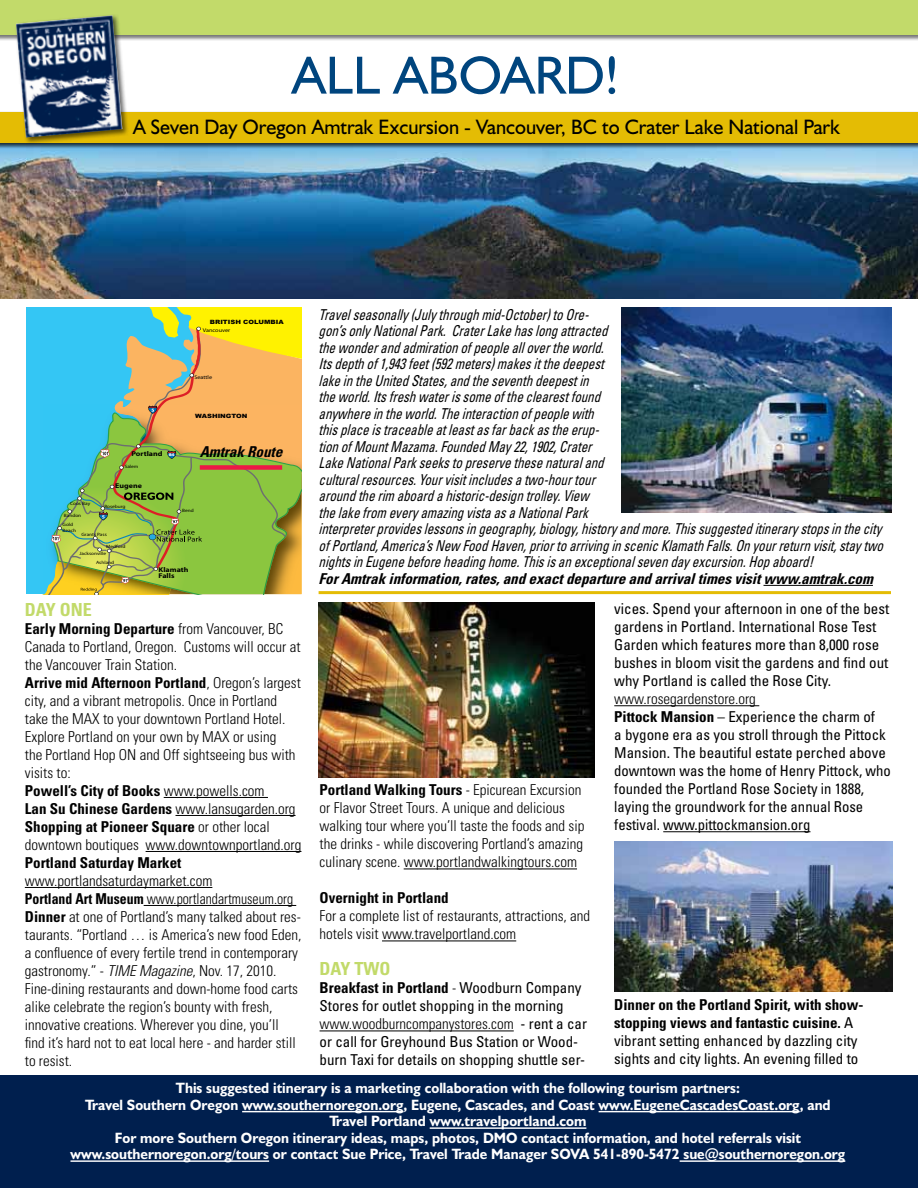
<style>
.page{position:relative;width:918px;height:1188px;background:#fff}
.page>*{position:absolute;margin:0;border:0;box-sizing:border-box;transform-origin:0 0}
.t1{font:54px "Humanist 521 BT";color:#00457e}
.t2{font:21px "Humanist 521 BT";color:#000}
.t3{font:700 condensed 18px "Univers";color:#c2da6a}
.t4{font:300 condensed 15px/18px "Univers";color:#000}
.t5{font:italic condensed 15px/16.5px "Univers";color:#000;scale:.86 1}
.t6{font:condensed 15px/18px "Univers";color:#000}
.t7{font:700 15px/16.5px "Humanist 521 BT";color:#fff;text-align:center;scale:.94 1}
.t8{font:italic 700 condensed 15px "Univers";color:#000}
.t9{font:700 condensed 15px "Univers";color:#000}
.t10{font:700 6.9px/5.7px "Myriad Pro";color:#000;scale:1.15 1}
.t11{font:900 5.85px "Arial";color:#000;scale:1.15 1}
.t12{font:5.4px "Myriad Pro";color:#000;scale:1.15 1}
.t13{font:4.65px/5.6px "Myriad Pro";color:#000;scale:1.15 1}
.t14{font:4.05px "Myriad Pro";color:#000;scale:1.15 1}
.t15{font:900 3.75px "Arial";color:#fff;scale:1.15 1}
.s1{font-weight:700}
.s2{font-style:italic}
.s3{font-weight:300}
</style>
<div class="page">
<img style="left:0;top:149px;width:918px;height:150px">
<svg style="left:27px;top:308px;width:275px;height:286px;background:#98be75"></svg>
<div style="left:0;top:112px;width:918px;height:37px;background:#000;opacity:.75"></div>
<div style="left:0;top:112px;width:918px;height:31px;background:#e4bc04"></div>
<div style="left:0;top:0;width:918px;height:41px;background:#000;opacity:.55"></div>
<div style="left:0;top:0;width:918px;height:35px;background:#c2da6a"></div>
<div style="left:15px;top:14px;width:115px;height:131px;background:#000;opacity:.6"></div>
<img style="left:16px;top:15px;width:106px;height:123px">
<div style="left:0;top:1075px;width:918px;height:113px;background:#001f4e"></div>
<hr style="left:242px;top:1111px;width:161px;height:1px;background:#fff">
<hr style="left:599px;top:1111px;width:201px;height:1px;background:#fff">
<hr style="left:430px;top:1127px;width:156px;height:2px;background:#fff">
<hr style="left:71px;top:1160px;width:198px;height:2px;background:#fff">
<hr style="left:680px;top:1160px;width:165px;height:2px;background:#fff">
<div style="left:200px;top:465px;width:82px;height:5px;background:#ed1846"></div>
<hr style="left:764px;top:585px;width:109px;height:1px;background:#000">
<img style="left:621px;top:307px;width:271px;height:206px">
<hr style="left:164px;top:797px;width:104px;height:1px;background:#000">
<hr style="left:176px;top:815px;width:120px;height:1px;background:#000">
<hr style="left:146px;top:851px;width:155px;height:1px;background:#000">
<hr style="left:25px;top:887px;width:187px;height:1px;background:#000">
<hr style="left:144px;top:905px;width:152px;height:1px;background:#000">
<hr style="left:404px;top:869px;width:173px;height:1px;background:#000">
<hr style="left:382px;top:941px;width:134px;height:1px;background:#000">
<hr style="left:320px;top:1031px;width:194px;height:1px;background:#000">
<hr style="left:614px;top:705px;width:145px;height:1px;background:#000">
<hr style="left:663px;top:831px;width:147px;height:1px;background:#000">
<hr style="left:319px;top:591px;width:572px;height:3px;background:#e4bc04">
<img style="left:319px;top:603px;width:275px;height:174px">
<img style="left:614px;top:841px;width:279px;height:150px">
<h1 class="t1" style="left:292px;top:42px;width:328px">ALL ABOARD!</h1>
<h2 class="t2" style="left:133px;top:114px;width:709px">A Seven Day Oregon Amtrak Excursion - Vancouver, BC to Crater Lake National Park</h2>
<p class="t11" style="left:210px;top:317px;width:66px">BRITISH COLUMBIA</p>
<p class="t12" style="left:203px;top:327px;width:25px">Vancouver</p>
<p class="t12" style="left:194px;top:374px;width:17px">Seattle</p>
<p class="t11" style="left:195px;top:412px;width:47px">WASHINGTON</p>
<p class="t10" style="left:132px;top:451px;width:28px">Portland</p>
<p class="t15" style="left:169px;top:452px;width:7px">84</p>
<p class="t13" style="left:125px;top:464px;width:13px">Salem</p>
<p class="t10" style="left:115px;top:482px;width:25px">Eugene</p>
<p class="t13" style="left:70px;top:500px;width:19px">Coos Bay</p>
<p class="t13" style="left:104px;top:504px;width:20px">Roseburg</p>
<p class="t13" style="left:106px;top:544px;width:18px">Medford</p>
<p class="t13" style="left:64px;top:512px;width:17px">Bandon</p>
<p class="t13" style="left:63px;top:522px;width:13px">Gold<br>Beach</p>
<p class="t13" style="left:81px;top:532px;width:23px">Grants Pass</p>
<p class="t13" style="left:80px;top:551px;width:25px">Jacksonville</p>
<p class="t13" style="left:96px;top:560px;width:17px">Ashland</p>
<p class="t8" style="left:200px;top:443px;width:88px">AmtrakRoute</p>
<p class="t13" style="left:182px;top:508px;width:12px">Bend</p>
<p class="t10" style="left:159px;top:567px;width:28px">Klamath<br>Falls</p>
<p class="t3" style="left:25px;top:599px;width:69px">DAY ONE</p>
<p class="t4" style="left:25px;top:620px;width:278px"><span class="s1">Early Morning Departure</span> from Vancouver, BC Canada to Portland, Oregon. Customs will occur at the Vancouver Train Station.<br><span class="s1">Arrive mid Afternoon Portland</span>, Oregon’s largest city, and a vibrant metropolis. Once in Portland take the MAX to your downtown Portland Hotel.<br>Explore Portland on your own by MAX or using<br>the Portland Hop ON and Off sightseeing bus with visits to:<br><span class="s1">Powell’s City of Books</span> www.powells.com<br><span class="s1">Lan Su Chinese Gardens</span> www.lansugarden.org <span class="s1">Shopping at Pioneer Square</span> or other local downtown boutiques www.downtownportland.org</p>
<p class="t9" style="left:25px;top:853px;width:158px">Portland Saturday Market</p>
<p class="t4" style="left:25px;top:872px;width:278px">www.portlandsaturdaymarket.com<br><span class="s1">Portland Art Museum</span> www.portlandartmuseum.org <span class="s1">Dinner</span> at one of Portland’s many talked about res&shy;taurants. “Portland … is America’s new food Eden, a confluence of every fertile trend in contemporary gastronomy.” - <span class="s2">TIMEMagazine</span>, Nov. 17, 2010.<br>Fine-dining restaurants and down-home food carts alike celebrate the region’s bounty with fresh, innovative creations. Wherever you dine, you’ll find it’s hard not to eat local here - and harder still to resist.</p>
<p class="t14" style="left:125px;top:663px;width:20px">Lake Tahoe</p>
<p class="t14" style="left:81px;top:686px;width:22px">Sacramento</p>
<p class="t5" style="left:319px;top:306px;width:663px">Travelseasonally(Julythroughmid-October)toOre-<br>gon’sonlyNationalPark. CraterLakehaslongattracted thewonderandadmirationofpeopleallovertheworld.<br>Itsdepthof1,943feet(592meters)makesitthedeepest<br>lakeintheUnitedStates,andtheseventhdeepestin<br>theworld.Itsfreshwaterissomeoftheclearestfound anywhereintheworld.Theinteractionofpeoplewith<br>thisplaceistraceableatleastasfarbackastheerup-<br>tionofMountMazama.FoundedMay22,1902,Crater LakeNationalParkseekstopreservethesenaturaland culturalresources.Yourvisitincludesatwo-hourtour<br>aroundtherim aboardahistoric-designtrolley.View<br>thelakefrom everyamazingvistaasaNationalPark interpreterprovideslessonsingeography,biology,historyandmore.Thissuggesteditinerarystopsinthecity ofPortland,America’sNew FoodHaven,priortoarrivinginscenicKlamathFalls.Onyourreturnvisit,staytwo nightsinEugenebeforeheadinghome.Thisisanexceptionalsevendayexcursion.Hopaboard!</p>
<p class="t8" style="left:319px;top:569px;width:560px">ForAmtrakinformation,rates,andexactdepartureandarrivaltimesvisitwww.amtrak.com</p>
<p class="t4" style="left:320px;top:781px;width:266px"><span class="s1">Portland Walking Tours</span> - Epicurean Excursion or Flavor Street Tours. A unique and delicious walking tour where you’ll taste the foods and sip the drinks - while discovering Portland’s amazing culinary scene. www.portlandwalkingtours.com</p>
<p class="t9" style="left:320px;top:889px;width:131px">Overnight in Portland</p>
<p class="t4" style="left:320px;top:907px;width:272px">For a complete list of restaurants, attractions, and hotels visit www.travelportland.com</p>
<p class="t3" style="left:320px;top:958px;width:73px">DAY TWO</p>
<p class="t6" style="left:320px;top:979px;width:269px"><span class="s1">Breakfast in Portland</span> <span class="s3">-</span> Woodburn Company Stores for outlet shopping in the morning <span class="s3">www.woodburncompanystores.com</span> - rent a car or call for Greyhound Bus Station or Wood&shy;burn Taxi for details on shopping shuttle ser-</p>
<p class="t6" style="left:614px;top:600px;width:276px">vices. Spend your afternoon in one of the best gardens in Portland. International Rose Test Garden which features more than 8,000 rose bushes in bloom visit the gardens and find out why Portland is called the Rose City.</p>
<p class="t6" style="left:614px;top:690px;width:278px"><span class="s3">www.rosegardenstore.org<br></span><span class="s1">Pittock Mansion</span> – Experience the charm of<br>a bygone era as you stroll through the Pittock Mansion. The beautiful estate perched above downtown was the home of Henry Pittock, who founded the Portland Rose Society in 1888, laying the groundwork for the annual Rose festival. www.pittockmansion.org</p>
<p class="t6" style="left:614px;top:996px;width:251px"><span class="s1">Dinner on the Portland Spirit, with show&shy;stopping views and fantastic cuisine.</span> A vibrant setting enhanced by dazzling city sights and city lights. An evening filled to</p>
<p class="t7" style="left:71px;top:1080px;width:826px">This suggested itinerary is a marketing collaboration with the following tourism partners:<br>Travel Southern Oregon www.southernoregon.org, Eugene, Cascades, and Coast www.EugeneCascadesCoast.org, and Travel Portland www.travelportland.com<br>For more Southern Oregon itinerary ideas, maps, photos, DMO contact information, and hotel referrals visit www.southernoregon.org/tours or contact Sue Price, Travel Trade Manager SOVA 541-890-5472 sue@southernoregon.org</p>
</div>
